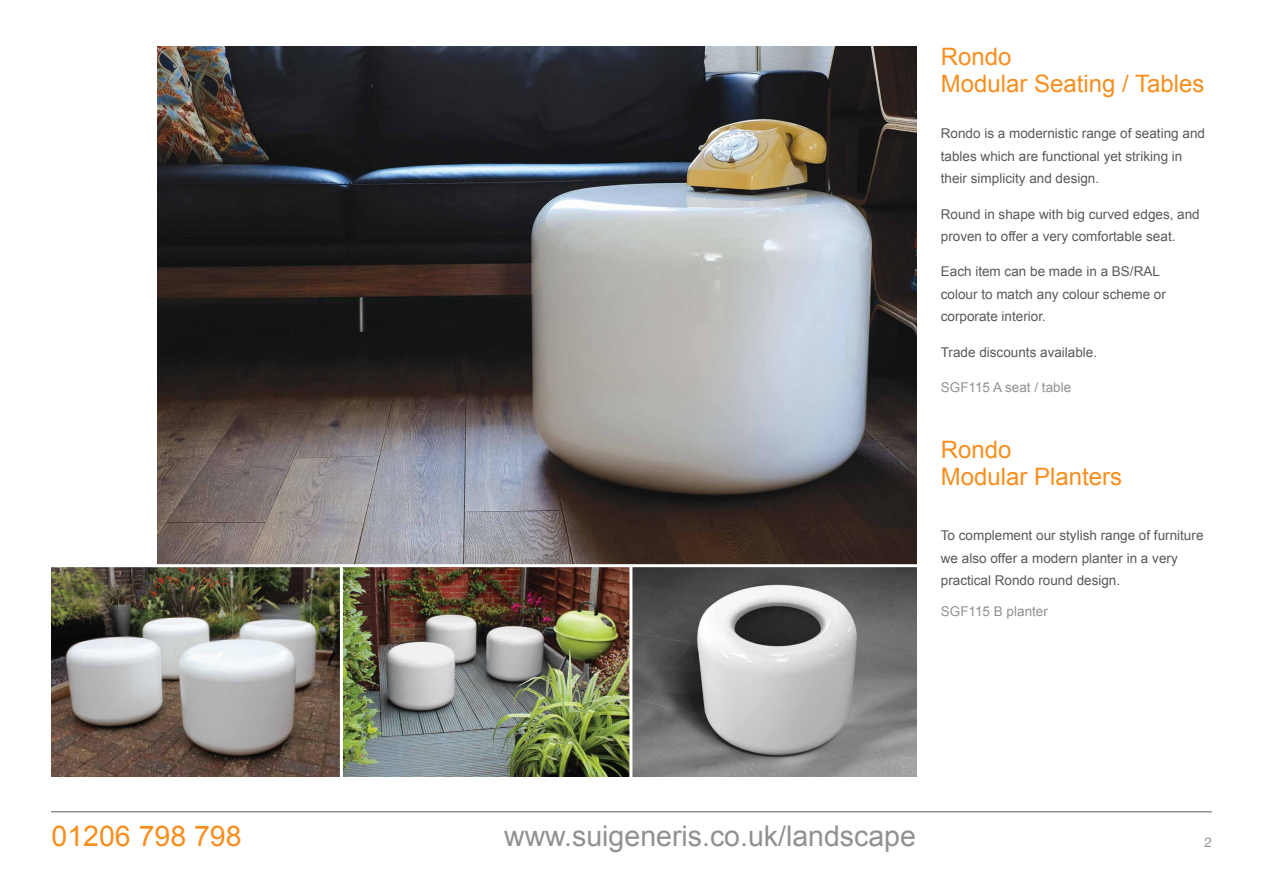
<style>
.page{position:relative;width:1263px;height:893px;background:#fff}
.page>*{position:absolute;margin:0;border:0;box-sizing:border-box;transform-origin:0 0}
.t1{font:28.5px "Arial";color:#919195}
.t2{font:28.5px "Arial";color:#f78e1e}
.t3{font:24px/27px "Arial";color:#f78e1e}
.t4{font:13.5px/22.5px "Arial";color:#58595b}
.t5{font:13.5px "Arial";color:#919195}
.t6{font:13.5px "Helvetica Neue";color:#919195}
</style>
<div class="page">
<img style="left:157px;top:47px;width:759px;height:517px">
<img style="left:632px;top:567px;width:284px;height:210px">
<img style="left:343px;top:567px;width:286px;height:210px">
<img style="left:51px;top:567px;width:289px;height:210px">
<hr style="left:51px;top:811px;width:1161px;height:1px;background:#919195">
<h2 class="t3" style="left:941px;top:43px;width:265px">Rondo<br>Modular Seating / Tables</h2>
<p class="t4" style="left:941px;top:122px;width:266px">Rondo is a modernistic range of seating and tables which are functional yet striking in their simplicity and design.</p>
<p class="t4" style="left:941px;top:203px;width:260px">Round in shape with big curved edges, and proven to offer a very comfortable seat.</p>
<p class="t4" style="left:941px;top:260px;width:227px">Each item can be made in a BS/RAL colour to match any colour scheme or corporate interior.</p>
<p class="t4" style="left:941px;top:341px;width:158px">Trade discounts available.</p>
<p class="t5" style="left:941px;top:378px;width:132px">SGF115 A seat / table</p>
<h2 class="t3" style="left:941px;top:437px;width:183px">Rondo<br>Modular Planters</h2>
<p class="t4" style="left:941px;top:524px;width:264px">To complement our stylish range of furniture we also offer a modern planter in a very practical Rondo round design.</p>
<p class="t5" style="left:941px;top:603px;width:109px">SGF115 B planter</p>
<h1 class="t2" style="left:52px;top:817px;width:192px">01206 798 798</h1>
<h1 class="t1" style="left:504px;top:817px;width:413px">www.suigeneris.co.uk/landscape</h1>
<p class="t6" style="left:1204px;top:832px;width:9px">2</p>
</div>
